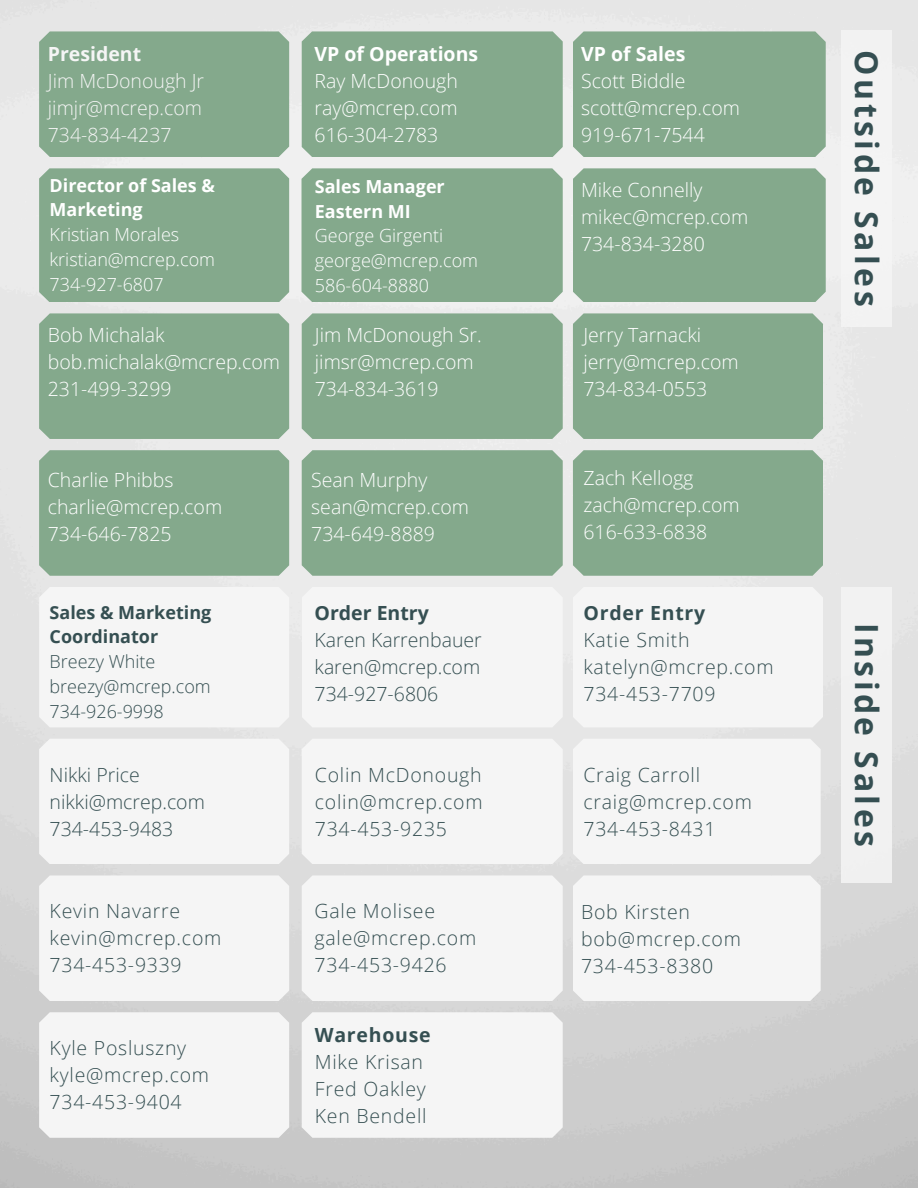
<style>
.page{position:relative;width:918px;height:1188px;background:#fff}
.page>*{position:absolute;margin:0;border:0;box-sizing:border-box;transform-origin:0 0}
.t1{font:700 31.95px "Open Sans";letter-spacing:.11em;color:#354f52}
.t2{font:300 19.5px "Open Sans";color:#fff}
.t3{font:300 19.5px/27px "Open Sans";letter-spacing:.04em;color:#354f52}
.t4{font:300 19.5px "Open Sans";color:#354f52}
.t5{font:300 19.5px "Open Sans";color:#f5f5f5}
.t6{font:700 19.5px "Open Sans";color:#fff}
.t7{font:700 19.5px "Open Sans";letter-spacing:.04em;color:#354f52}
.t8{font:700 19.5px "Open Sans";color:#354f52}
.t9{font:700 19.5px "Open Sans";color:#f5f5f5}
.t10{font:300 18px "Open Sans";color:#fff}
.t11{font:700 18px/24.8px "Open Sans";color:#fff}
.t12{font:300 18px "Open Sans";color:#354f52}
.t13{font:700 18px/24.8px "Open Sans";color:#354f52}
</style>
<div class="page">
<div style="left:841px;top:587px;width:50px;height:295px;background:#f5f5f5"></div>
<div style="left:841px;top:30px;width:50px;height:297px;background:#f5f5f5"></div>
<div style="left:39px;top:31px;width:250px;height:126px;background:#84a98c"></div>
<div style="left:573px;top:168px;width:253px;height:134px;background:#84a98c"></div>
<div style="left:39px;top:168px;width:250px;height:134px;background:#84a98c"></div>
<div style="left:39px;top:450px;width:250px;height:126px;background:#84a98c"></div>
<div style="left:573px;top:31px;width:253px;height:126px;background:#84a98c"></div>
<div style="left:302px;top:31px;width:261px;height:126px;background:#84a98c"></div>
<div style="left:302px;top:313px;width:261px;height:126px;background:#84a98c"></div>
<div style="left:573px;top:313px;width:250px;height:126px;background:#84a98c"></div>
<div style="left:302px;top:168px;width:261px;height:134px;background:#84a98c"></div>
<div style="left:39px;top:313px;width:250px;height:126px;background:#84a98c"></div>
<div style="left:302px;top:450px;width:261px;height:126px;background:#84a98c"></div>
<div style="left:573px;top:450px;width:250px;height:126px;background:#84a98c"></div>
<div style="left:39px;top:587px;width:250px;height:140px;background:#f5f5f5"></div>
<div style="left:302px;top:587px;width:261px;height:140px;background:#f5f5f5"></div>
<div style="left:573px;top:587px;width:250px;height:140px;background:#f5f5f5"></div>
<div style="left:39px;top:739px;width:250px;height:125px;background:#f5f5f5"></div>
<div style="left:302px;top:739px;width:261px;height:125px;background:#f5f5f5"></div>
<div style="left:573px;top:739px;width:248px;height:125px;background:#f5f5f5"></div>
<div style="left:39px;top:875px;width:250px;height:126px;background:#f5f5f5"></div>
<div style="left:302px;top:875px;width:261px;height:126px;background:#f5f5f5"></div>
<div style="left:573px;top:875px;width:248px;height:126px;background:#f5f5f5"></div>
<div style="left:39px;top:1012px;width:250px;height:126px;background:#f5f5f5"></div>
<div style="left:302px;top:1012px;width:261px;height:126px;background:#f5f5f5"></div>
<p class="t9" style="left:48px;top:40px;width:95px">President</p>
<p class="t5" style="left:48px;top:67px;width:158px">Jim McDonough Jr</p>
<p class="t5" style="left:48px;top:94px;width:156px">jimjr@mcrep.com</p>
<p class="t5" style="left:48px;top:121px;width:125px">734-834-4237</p>
<p class="t11" style="left:50px;top:172px;width:167px">Director of Sales &amp;<br>Marketing</p>
<p class="t10" style="left:50px;top:222px;width:131px">Kristian Morales</p>
<p class="t10" style="left:50px;top:247px;width:167px">kristian@mcrep.com</p>
<p class="t10" style="left:50px;top:271px;width:116px">734-927-6807</p>
<p class="t2" style="left:48px;top:321px;width:118px">Bob Michalak</p>
<p class="t2" style="left:48px;top:348px;width:234px">bob.michalak@mcrep.com</p>
<p class="t2" style="left:48px;top:375px;width:125px">231-499-3299</p>
<p class="t2" style="left:48px;top:466px;width:127px">Charlie Phibbs</p>
<p class="t2" style="left:48px;top:493px;width:176px">charlie@mcrep.com</p>
<p class="t2" style="left:48px;top:520px;width:125px">734-646-7825</p>
<p class="t13" style="left:50px;top:599px;width:163px">Sales &amp; Marketing<br>Coordinator</p>
<p class="t12" style="left:50px;top:649px;width:107px">Breezy White</p>
<p class="t12" style="left:50px;top:674px;width:163px">breezy@mcrep.com</p>
<p class="t12" style="left:50px;top:698px;width:116px">734-926-9998</p>
<p class="t4" style="left:50px;top:761px;width:92px">Nikki Price</p>
<p class="t4" style="left:50px;top:788px;width:157px">nikki@mcrep.com</p>
<p class="t4" style="left:50px;top:815px;width:125px">734-453-9483</p>
<p class="t3" style="left:50px;top:897px;width:132px">Kevin Navarre</p>
<p class="t3" style="left:50px;top:924px;width:173px">kevin@mcrep.com</p>
<p class="t3" style="left:50px;top:951px;width:134px">734-453-9339</p>
<p class="t3" style="left:50px;top:1034px;width:138px">Kyle Posluszny</p>
<h1 class="t3" style="left:50px;top:1061px;width:161px">kyle@mcrep.com</h1>
<h1 class="t3" style="left:50px;top:1088px;width:134px">734-453-9404</h1>
<p class="t6" style="left:315px;top:40px;width:165px">VP of Operations</p>
<p class="t2" style="left:315px;top:67px;width:145px">Ray McDonough</p>
<p class="t2" style="left:315px;top:94px;width:145px">ray@mcrep.com</p>
<p class="t2" style="left:315px;top:121px;width:125px">616-304-2783</p>
<p class="t11" style="left:315px;top:174px;width:131px">Sales Manager</p>
<p class="t11" style="left:315px;top:198px;width:97px">Eastern MI</p>
<p class="t10" style="left:315px;top:223px;width:130px">George Girgenti</p>
<p class="t10" style="left:315px;top:248px;width:165px">george@mcrep.com</p>
<p class="t10" style="left:315px;top:273px;width:116px">586-604-8880</p>
<p class="t2" style="left:315px;top:321px;width:168px">Jim McDonough Sr.</p>
<p class="t2" style="left:315px;top:348px;width:160px">jimsr@mcrep.com</p>
<p class="t2" style="left:315px;top:375px;width:125px">734-834-3619</p>
<p class="t2" style="left:311px;top:466px;width:118px">Sean Murphy</p>
<p class="t2" style="left:311px;top:493px;width:159px">sean@mcrep.com</p>
<p class="t2" style="left:311px;top:520px;width:125px">734-649-8889</p>
<p class="t8" style="left:315px;top:599px;width:116px">Order Entry</p>
<p class="t4" style="left:315px;top:626px;width:169px">Karen Karrenbauer</p>
<p class="t4" style="left:315px;top:653px;width:167px">karen@mcrep.com</p>
<p class="t4" style="left:315px;top:680px;width:125px">734-927-6806</p>
<p class="t3" style="left:315px;top:761px;width:168px">Colin McDonough</p>
<p class="t3" style="left:315px;top:788px;width:169px">colin@mcrep.com</p>
<p class="t3" style="left:315px;top:815px;width:134px">734-453-9235</p>
<p class="t3" style="left:315px;top:897px;width:122px">Gale Molisee</p>
<p class="t3" style="left:315px;top:924px;width:163px">gale@mcrep.com</p>
<p class="t3" style="left:315px;top:951px;width:134px">734-453-9426</p>
<p class="t7" style="left:315px;top:1021px;width:117px">Warehouse</p>
<p class="t3" style="left:315px;top:1048px;width:110px">Mike Krisan</p>
<p class="t3" style="left:315px;top:1075px;width:113px">Fred Oakley</p>
<p class="t3" style="left:315px;top:1102px;width:113px">Ken Bendell</p>
<p class="t6" style="left:581px;top:40px;width:106px">VP of Sales</p>
<p class="t2" style="left:581px;top:67px;width:106px">Scott Biddle</p>
<p class="t2" style="left:581px;top:94px;width:160px">scott@mcrep.com</p>
<p class="t2" style="left:581px;top:121px;width:125px">919-671-7544</p>
<p class="t2" style="left:581px;top:176px;width:123px">Mike Connelly</p>
<p class="t2" style="left:581px;top:203px;width:169px">mikec@mcrep.com</p>
<p class="t2" style="left:581px;top:230px;width:125px">734-834-3280</p>
<p class="t2" style="left:583px;top:321px;width:119px">Jerry Tarnacki</p>
<p class="t2" style="left:583px;top:348px;width:157px">jerry@mcrep.com</p>
<p class="t2" style="left:583px;top:375px;width:125px">734-834-0553</p>
<p class="t2" style="left:583px;top:465px;width:112px">Zach Kellogg</p>
<p class="t2" style="left:583px;top:492px;width:158px">zach@mcrep.com</p>
<p class="t2" style="left:583px;top:519px;width:125px">616-633-6838</p>
<p class="t7" style="left:583px;top:599px;width:123px">Order Entry</p>
<p class="t3" style="left:583px;top:626px;width:192px">Katie Smith katelyn@mcrep.com</p>
<p class="t3" style="left:583px;top:680px;width:134px">734-453-7709</p>
<p class="t3" style="left:583px;top:761px;width:118px">Craig Carroll</p>
<p class="t3" style="left:583px;top:788px;width:170px">craig@mcrep.com</p>
<p class="t3" style="left:583px;top:815px;width:134px">734-453-8431</p>
<p class="t3" style="left:581px;top:897px;width:111px">Bob Kirsten</p>
<p class="t3" style="left:581px;top:924px;width:161px">bob@mcrep.com</p>
<p class="t3" style="left:581px;top:951px;width:134px">734-453-8380</p>
<p class="t1" style="left:889px;top:50px;width:258px;rotate:90deg">Outside Sales</p>
<p class="t1" style="left:889px;top:623px;width:225px;rotate:90deg">Inside Sales</p>
</div>
